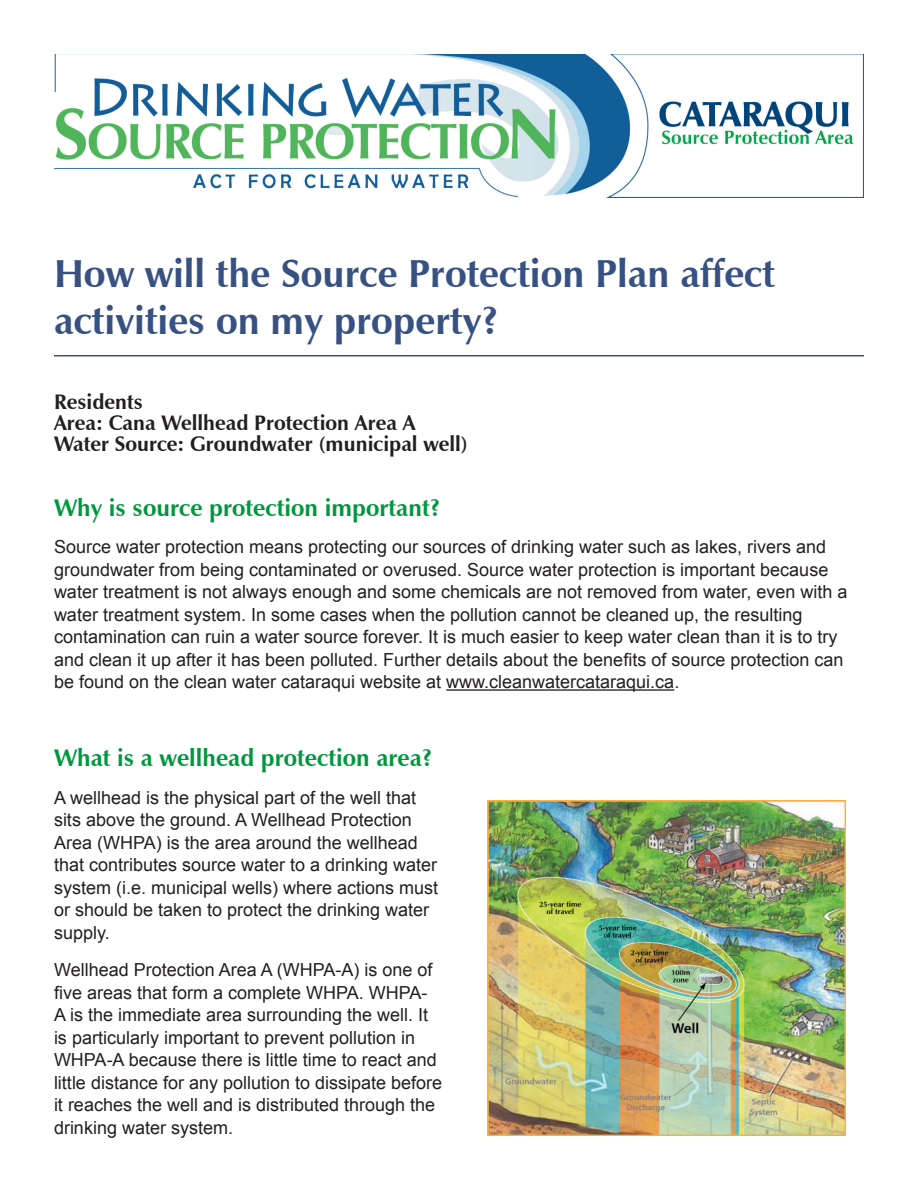
<style>
.page{position:relative;width:918px;height:1188px;background:#fff}
.page>*{position:absolute;margin:0;border:0;box-sizing:border-box;transform-origin:0 0}
.t1{font:700 39px/46.8px "Zapf Humanist 601 BT";color:#375183}
.Heading_2_Green{font:700 24px "Zapf Humanist 601 BT";color:#00973e}
.Heading_1{font:700 21px "Zapf Humanist 601 BT";color:#231f20}
.Paragraph_Style_1{font:18px/22.5px "Arial";color:#231f20}
</style>
<div class="page">
<img style="left:54px;top:54px;width:810px;height:143px">
<hr style="left:446px;top:689px;width:228px;height:2px;background:#231f20">
<hr style="left:54px;top:355px;width:810px;height:1px;background:#375183">
<img style="left:488px;top:800px;width:358px;height:335px">
<p class="t1" style="left:54px;top:250px;width:723px">How will the Source Protection Plan affect activities on my property?</p>
<p class="Heading_1" style="left:54px;top:389px;width:91px">Residents</p>
<p class="Heading_1" style="left:54px;top:410px;width:363px">Area: Cana Wellhead Protection Area A</p>
<p class="Heading_1" style="left:54px;top:431px;width:415px">Water Source: Groundwater (municipal well)</p>
<p class="Heading_2_Green" style="left:54px;top:493px;width:388px">Why is source protection important?</p>
<p class="Paragraph_Style_1" style="left:54px;top:536px;width:795px">Source water protection means protecting our sources of drinking water such as lakes, rivers and groundwater from being contaminated or overused. Source water protection is important because water treatment is not always enough and some chemicals are not removed from water, even with a water treatment system. In some cases when the pollution cannot be cleaned up, the resulting contamination can ruin a water source forever. It is much easier to keep water clean than it is to try and clean it up after it has been polluted. Further details about the benefits of source protection can be found on the clean water cataraqui website at www.cleanwatercataraqui.ca.</p>
<p class="Heading_2_Green" style="left:54px;top:743px;width:380px">What is a wellhead protection area?</p>
<p class="Paragraph_Style_1" style="left:54px;top:787px;width:386px">A wellhead is the physical part of the well that sits above the ground. A Wellhead Protection Area (WHPA) is the area around the wellhead that contributes source water to a drinking water system (i.e. municipal wells) where actions must or should be taken to protect the drinking water supply.</p>
<p class="Paragraph_Style_1" style="left:54px;top:959px;width:390px">Wellhead Protection Area A (WHPA-A) is one of five areas that form a complete WHPA. WHPA-A is the immediate area surrounding the well. It is particularly important to prevent pollution in WHPA-A because there is little time to react and little distance for any pollution to dissipate before it reaches the well and is distributed through the drinking water system.</p>
</div>
